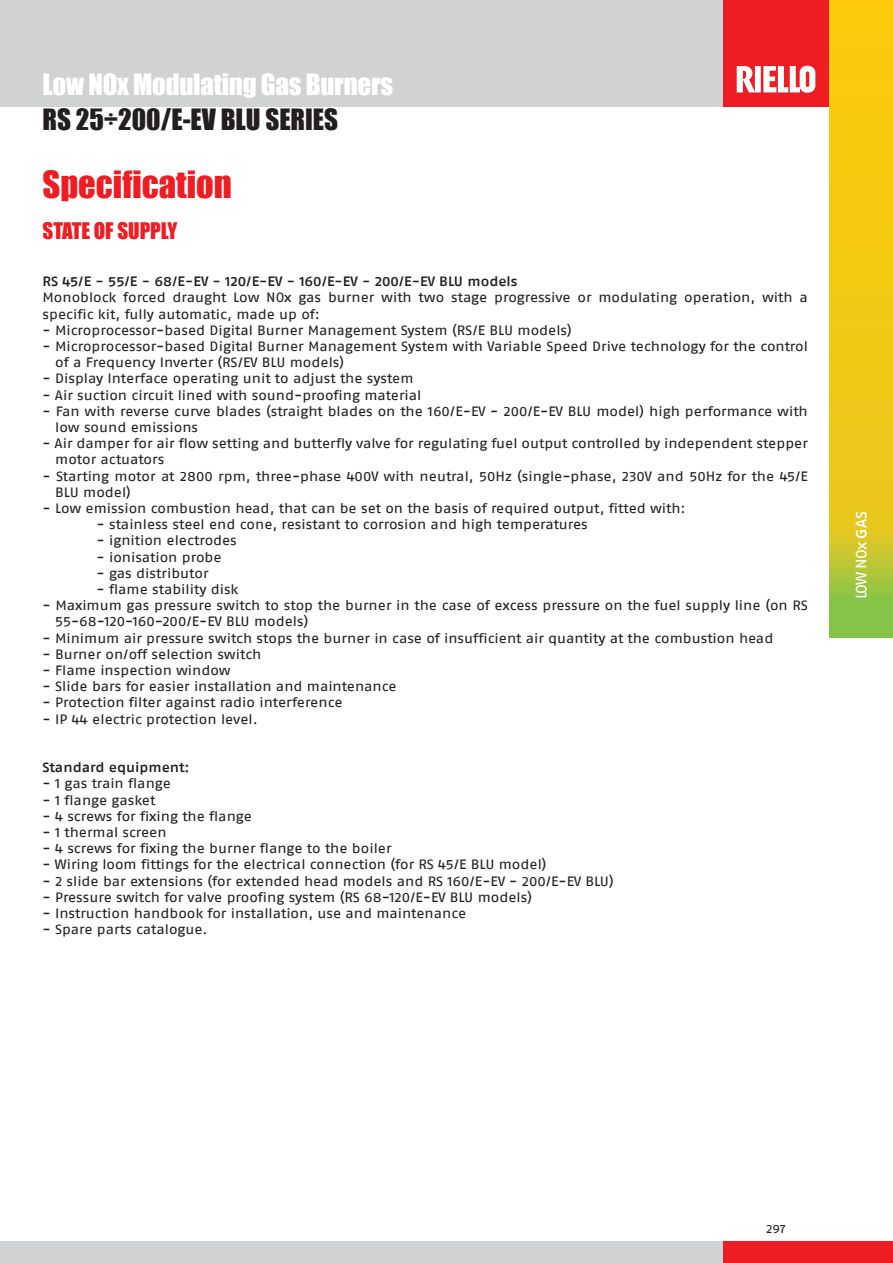
<style>
.page{position:relative;width:893px;height:1263px;background:#fff}
.page>*{position:absolute;margin:0;border:0;box-sizing:border-box;transform-origin:0 0}
.SOTTOtitolo{font:34.5px "Impact";color:#ee1d23}
.TITOLO{font:27px "Impact";letter-spacing:-.01em;color:#fff}
.NOME_prodotto_grigio{font:27px "Impact";color:#231f20}
.ARGOMENTI{font:21px "Impact";color:#ee1d23}
.t1{font:15px "Fago Ex Lf";letter-spacing:-.06em;color:#fff}
.TESTI{font:13.5px/16.2px "Fago Ex Lf";color:#231f20}
.TESTI-2{font:500 13.5px "Fago Ex Lf";color:#231f20}
.t2{font:12px "Fago Ex Lf";color:#231f20}
.s1{font-weight:500}
</style>
<div class="page">
<div style="left:0;top:0;width:893px;height:106px;background:#d1d2d4"></div>
<div style="left:0;top:1242px;width:830px;height:21px;background:#d1d2d4"></div>
<div style="left:723px;top:0;width:106px;height:106px;background:#ee1d23"></div>
<div style="left:723px;top:1242px;width:170px;height:21px;background:#ee1d23"></div>
<svg style="left:829px;top:0;width:64px;height:616px;background:#e9c817"></svg>
<div style="left:829px;top:616px;width:64px;height:22px;background:#85c447"></div>
<svg style="left:737px;top:66px;width:78px;height:27px"></svg>
<p class="TITOLO" style="left:43px;top:64px;width:352px">Low NOx Modulating Gas Burners</p>
<p class="NOME_prodotto_grigio" style="left:43px;top:98px;width:297px">RS 25÷200/E-EV BLU SERIES</p>
<p class="SOTTOtitolo" style="left:43px;top:158px;width:191px">Specification</p>
<p class="ARGOMENTI" style="left:43px;top:214px;width:136px">STATE OF SUPPLY</p>
<p class="TESTI-2" style="left:43px;top:273px;width:477px">RS 45/E - 55/E - 68/E-EV - 120/E-EV - 160/E-EV - 200/E-EV BLU models</p>
<p class="TESTI" style="left:43px;top:289px;width:767px">Monoblock forced draught Low NOx gas burner with two stage progressive or modulating operation, with a specific kit, fully automatic, made up of:</p>
<p class="TESTI" style="left:43px;top:322px;width:531px">- Microprocessor-based Digital Burner Management System (RS/E BLU models)</p>
<p class="TESTI" style="left:55px;top:338px;width:754px;text-indent:-13px">- Microprocessor-based Digital Burner Management System with Variable Speed Drive technology for the control of a Frequency Inverter (RS/EV BLU models)</p>
<p class="TESTI" style="left:43px;top:370px;width:373px">- Display Interface operating unit to adjust the system</p>
<p class="TESTI" style="left:43px;top:386px;width:380px">- Air suction circuit lined with sound-proofing material</p>
<p class="TESTI" style="left:55px;top:403px;width:754px;text-indent:-13px">- Fan with reverse curve blades (straight blades on the 160/E-EV - 200/E-EV BLU model) high performance with low sound emissions</p>
<p class="TESTI" style="left:55px;top:435px;width:754px;text-indent:-13px">- Air damper for air flow setting and butterfly valve for regulating fuel output controlled by independent stepper motor actuators</p>
<p class="TESTI" style="left:55px;top:467px;width:754px;text-indent:-13px">- Starting motor at 2800 rpm, three-phase 400V with neutral, 50Hz (single-phase, 230V and 50Hz for the 45/E<br>BLU model)</p>
<p class="TESTI" style="left:43px;top:500px;width:645px">- Low emission combustion head, that can be set on the basis of required output, fitted with:</p>
<p class="TESTI" style="left:97px;top:516px;width:493px">- stainless steel end cone, resistant to corrosion and high temperatures</p>
<p class="TESTI" style="left:97px;top:532px;width:142px">- ignition electrodes</p>
<p class="TESTI" style="left:97px;top:548px;width:127px">- ionisation probe</p>
<p class="TESTI" style="left:97px;top:565px;width:114px">- gas distributor</p>
<p class="TESTI" style="left:97px;top:581px;width:144px">- flame stability disk</p>
<p class="TESTI" style="left:55px;top:597px;width:754px;text-indent:-13px">- Maximum gas pressure switch to stop the burner in the case of excess pressure on the fuel supply line (on RS<br>55-68-120-160-200/E-EV BLU models)</p>
<p class="TESTI" style="left:43px;top:629px;width:732px">- Minimum air pressure switch stops the burner in case of insufficient air quantity at the combustion head</p>
<p class="TESTI" style="left:43px;top:646px;width:220px">- Burner on/off selection switch</p>
<p class="TESTI" style="left:43px;top:662px;width:190px">- Flame inspection window</p>
<p class="TESTI" style="left:43px;top:678px;width:356px">- Slide bars for easier installation and maintenance</p>
<p class="TESTI" style="left:43px;top:694px;width:302px">- Protection filter against radio interference</p>
<p class="TESTI" style="left:43px;top:710px;width:217px">- IP 44 electric protection level.</p>
<p class="TESTI-2" style="left:43px;top:759px;width:149px">Standard equipment:</p>
<p class="TESTI" style="left:43px;top:775px;width:130px">- 1 gas train flange</p>
<p class="TESTI" style="left:43px;top:791px;width:114px">- 1 flange gasket</p>
<p class="TESTI" style="left:43px;top:808px;width:211px">- 4 screws for fixing the flange</p>
<p class="TESTI" style="left:43px;top:824px;width:126px">- 1 thermal screen</p>
<p class="TESTI" style="left:43px;top:840px;width:351px">- 4 screws for fixing the burner flange to the boiler</p>
<p class="TESTI" style="left:43px;top:856px;width:506px">- Wiring loom fittings for the electrical connection (for RS 45/E BLU model)</p>
<p class="TESTI" style="left:43px;top:872px;width:573px">- 2 slide bar extensions (for extended head models and RS 160/E-EV - 200/E-EV BLU)</p>
<p class="TESTI" style="left:43px;top:889px;width:491px">- Pressure switch for valve proofing system (RS 68-120/E-EV BLU models)</p>
<p class="TESTI" style="left:43px;top:905px;width:425px">- Instruction handbook for installation, use and maintenance</p>
<p class="TESTI" style="left:43px;top:921px;width:167px">- Spare parts catalogue.</p>
<p class="t1" style="left:852px;top:599px;width:90px;rotate:-90deg">LOW NOx <span class="s1">GAS</span></p>
<p class="t2" style="left:766px;top:1222px;width:21px">297</p>
</div>
